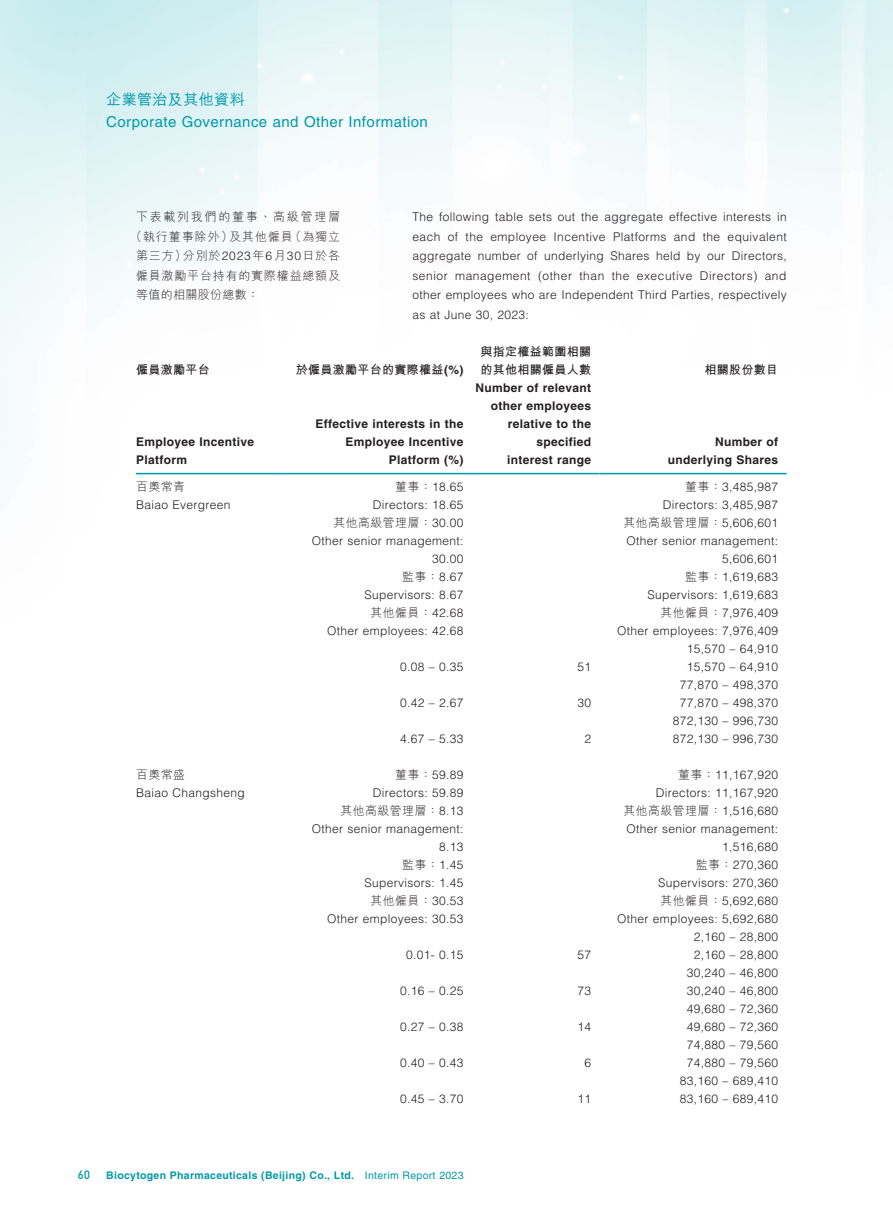
<style>
.page{position:relative;width:893px;height:1212px;background:#fff}
.page>*{position:absolute;margin:0;border:0;box-sizing:border-box;transform-origin:0 0}
.t1{font:15px "Helvetica LT Std";letter-spacing:.03em;color:#0099a9}
.t2{font:500 15px "M Hei HK";letter-spacing:.03em;color:#0099a9}
.t3{font:300 12px/18px "Helvetica LT Std";letter-spacing:.03em;color:#231f20;text-align:right}
.t4{font:700 12px/18px "Helvetica LT Std";letter-spacing:.03em;color:#231f20;text-align:right}
.t5{font:300 12px "M Hei HK";letter-spacing:.065em;color:#231f20}
.t6{font:700 12px/18px "M Hei HK";letter-spacing:.03em;color:#231f20}
.t7{font:300 12px "M Hei HK";letter-spacing:.03em;color:#231f20}
.t8{font:300 12px "M Hei HK";letter-spacing:.145em;color:#231f20}
.t9{font:12px "DIN Mittelschrift Std";color:#0099a9}
.t10{font:700 10.5px "Helvetica LT Std";letter-spacing:.03em;color:#0099a9}
.s1{font-family:"Helvetica LT Std"}
.s2{font-family:"M Hei HK"}
.s3{font-weight:400}
</style>
<div class="page">
<hr style="left:136px;top:473px;width:149px;height:1px;background:#0099a9">
<hr style="left:285px;top:473px;width:187px;height:1px;background:#0099a9">
<hr style="left:472px;top:473px;width:128px;height:1px;background:#0099a9">
<hr style="left:600px;top:473px;width:187px;height:1px;background:#0099a9">
<p class="t2" style="left:106px;top:88px;width:140px">企業管治及其他資料</p>
<p class="t1" style="left:106px;top:113px;width:323px">Corporate Governance and Other Information</p>
<p class="t8" style="left:136px;top:211px;width:206px">下表載列我們的董事、高級管理層</p>
<p class="t5" style="left:130px;top:230px;width:212px">（執行董事除外）及其他僱員（為獨立</p>
<p class="t5" style="left:136px;top:250px;width:206px">第三方）分別於<span class="s1">2023</span>年<span class="s1">6</span>月<span class="s1">30</span>日於各</p>
<p class="t5" style="left:136px;top:269px;width:206px">僱員激勵平台持有的實際權益總額及</p>
<p class="t7" style="left:136px;top:289px;width:125px">等值的相關股份總數：</p>
<p class="t3" style="left:412px;top:207px;width:376px;line-height:19.5px;text-align:justify">The following table sets out the aggregate effective interests in each of the employee Incentive Platforms and the equivalent aggregate number of underlying Shares held by our Directors, senior management (other than the executive Directors) and other employees who are Independent Third Parties, respectively as at June 30, 2023:</p>
<p class="t6" style="left:136px;top:360px;width:75px">僱員激勵平台</p>
<p class="t6" style="left:296px;top:360px;width:169px">於僱員激勵平台的實際權益<span class="s1">(%)</span></p>
<p class="t4" style="left:136px;top:433px;width:120px;text-align:left">Employee Incentive<br>Platform</p>
<p class="t4" style="left:315px;top:415px;width:150px">Effective interests in the<br>Employee Incentive<br>Platform (%)</p>
<p class="t6" style="left:480px;top:342px;width:112px">與指定權益範圍相關的其他相關僱員人數</p>
<p class="t4" style="left:475px;top:379px;width:117px">Number of relevant other employees relative to the specified<br>interest range</p>
<p class="t6" style="left:704px;top:360px;width:75px">相關股份數目</p>
<p class="t4" style="left:668px;top:433px;width:112px">Number of underlying Shares</p>
<p class="t5" style="left:136px;top:480px;width:51px">百奧常青</p>
<p class="t3" style="left:395px;top:477px;width:70px"><span class="s2">董事：</span>18.65</p>
<p class="t3" style="left:685px;top:477px;width:95px"><span class="s2">董事：</span>3,485,987</p>
<p class="t3" style="left:136px;top:495px;width:96px">Baiao Evergreen</p>
<p class="t3" style="left:373px;top:495px;width:92px">Directors: 18.65</p>
<p class="t3" style="left:663px;top:495px;width:117px">Directors: 3,485,987</p>
<p class="t7" style="left:333px;top:516px;width:132px">其他高級管理層：<span class="s1">30.00</span></p>
<p class="t3" style="left:623px;top:513px;width:156px"><span class="s2">其他高級管理層：</span>5,606,601</p>
<p class="t3" style="left:312px;top:531px;width:153px">Other senior management:<br>30.00</p>
<p class="t3" style="left:626px;top:531px;width:153px">Other senior management:<br>5,606,601</p>
<p class="t3" style="left:402px;top:567px;width:63px"><span class="s2">監事：</span>8.67</p>
<p class="t3" style="left:685px;top:567px;width:95px"><span class="s2">監事：</span>1,619,683</p>
<p class="t3" style="left:364px;top:585px;width:101px">Supervisors: 8.67</p>
<p class="t3" style="left:647px;top:585px;width:132px">Supervisors: 1,619,683</p>
<p class="t5" style="left:370px;top:606px;width:95px">其他僱員：<span class="s1">42.68</span></p>
<p class="t3" style="left:660px;top:603px;width:119px"><span class="s2">其他僱員：</span>7,976,409</p>
<p class="t3" style="left:327px;top:621px;width:138px">Other employees: 42.68</p>
<p class="t3" style="left:617px;top:621px;width:163px">Other employees: 7,976,409<br>15,570 – 64,910</p>
<p class="t3" style="left:400px;top:657px;width:65px">0.08 – 0.35</p>
<p class="t3" style="left:577px;top:657px;width:15px">51</p>
<p class="t3" style="left:680px;top:657px;width:100px;text-align:center">15,570 – 64,910<br>77,870 – 498,370</p>
<p class="t3" style="left:400px;top:693px;width:65px">0.42 – 2.67</p>
<p class="t3" style="left:577px;top:693px;width:15px">30</p>
<p class="t3" style="left:673px;top:693px;width:107px;text-align:center">77,870 – 498,370<br>872,130 – 996,730</p>
<p class="t3" style="left:400px;top:729px;width:65px">4.67 – 5.33</p>
<p class="t3" style="left:584px;top:729px;width:8px">2</p>
<p class="t3" style="left:673px;top:729px;width:107px">872,130 – 996,730</p>
<p class="t5" style="left:136px;top:768px;width:51px">百奧常盛</p>
<p class="t3" style="left:395px;top:765px;width:70px"><span class="s2">董事：</span>59.89</p>
<p class="t3" style="left:678px;top:765px;width:102px"><span class="s2">董事：</span>11,167,920</p>
<p class="t3" style="left:136px;top:783px;width:110px">Baiao Changsheng</p>
<p class="t3" style="left:373px;top:783px;width:92px">Directors: 59.89</p>
<p class="t3" style="left:656px;top:783px;width:124px">Directors: 11,167,920</p>
<p class="t7" style="left:340px;top:804px;width:125px">其他高級管理層：<span class="s1">8.13</span></p>
<p class="t3" style="left:623px;top:801px;width:156px"><span class="s2">其他高級管理層：</span>1,516,680</p>
<p class="t3" style="left:312px;top:819px;width:153px">Other senior management:<br>8.13</p>
<p class="t3" style="left:626px;top:819px;width:153px">Other senior management:<br>1,516,680</p>
<p class="t3" style="left:402px;top:855px;width:63px"><span class="s2">監事：</span>1.45</p>
<p class="t3" style="left:696px;top:855px;width:84px"><span class="s2">監事：</span>270,360</p>
<p class="t3" style="left:364px;top:873px;width:101px">Supervisors: 1.45</p>
<p class="t3" style="left:658px;top:873px;width:122px">Supervisors: 270,360</p>
<p class="t5" style="left:370px;top:894px;width:95px">其他僱員：<span class="s1">30.53</span></p>
<p class="t3" style="left:660px;top:891px;width:119px"><span class="s2">其他僱員：</span>5,692,680</p>
<p class="t3" style="left:327px;top:909px;width:138px">Other employees: 30.53</p>
<p class="t3" style="left:617px;top:909px;width:163px">Other employees: 5,692,680<br>2,160 – 28,800</p>
<p class="t3" style="left:406px;top:945px;width:59px">0.01- 0.15</p>
<p class="t3" style="left:577px;top:945px;width:15px">57</p>
<p class="t3" style="left:687px;top:945px;width:93px;text-align:center">2,160 – 28,800<br>30,240 – 46,800</p>
<p class="t3" style="left:400px;top:981px;width:65px">0.16 – 0.25</p>
<p class="t3" style="left:577px;top:981px;width:15px">73</p>
<p class="t3" style="left:687px;top:981px;width:93px;text-align:left">30,240 – 46,800<br>49,680 – 72,360</p>
<p class="t3" style="left:400px;top:1017px;width:65px">0.27 – 0.38</p>
<p class="t3" style="left:577px;top:1017px;width:15px">14</p>
<p class="t3" style="left:687px;top:1017px;width:93px;text-align:left">49,680 – 72,360<br>74,880 – 79,560</p>
<p class="t3" style="left:400px;top:1053px;width:65px">0.40 – 0.43</p>
<p class="t3" style="left:584px;top:1053px;width:8px">6</p>
<p class="t3" style="left:680px;top:1053px;width:100px;text-align:center">74,880 – 79,560<br>83,160 – 689,410</p>
<p class="t3" style="left:400px;top:1089px;width:65px">0.45 – 3.70</p>
<p class="t3" style="left:577px;top:1089px;width:15px">11</p>
<p class="t3" style="left:680px;top:1089px;width:100px">83,160 – 689,410</p>
<p class="t9" style="left:78px;top:1167px;width:13px">60</p>
<p class="t10" style="left:106px;top:1169px;width:359px">Biocytogen Pharmaceuticals (Beijing) Co., Ltd. <span class="s3">Interim Report 2023</span></p>
</div>
